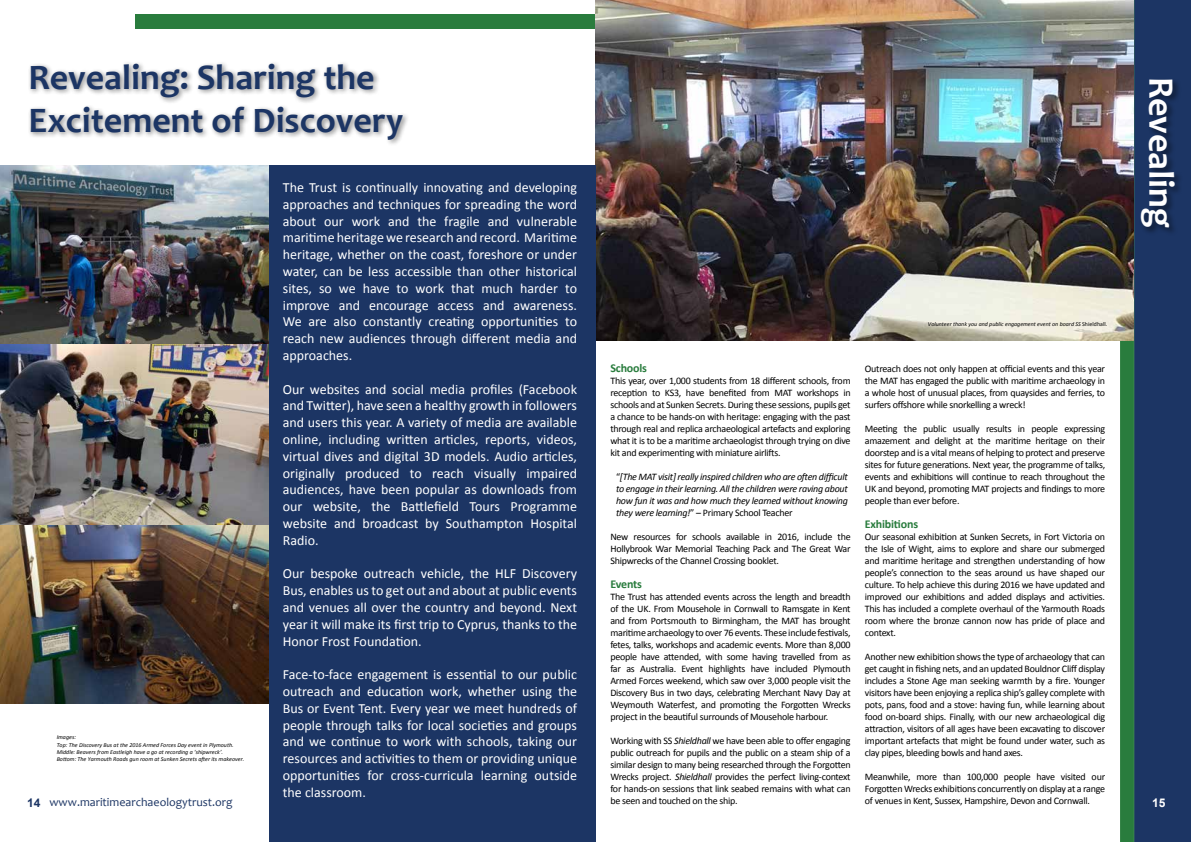
<style>
.page{position:relative;width:1191px;height:842px;background:#fff}
.page>*{position:absolute;margin:0;border:0;box-sizing:border-box;transform-origin:0 0}
.t1{font:700 36px/43.2px "Candara";color:#1c3564}
.t2{font:700 36px "Candara";color:#fff}
.t3{font:14px/16.8px "Calibri";color:#fff;text-align:justify}
.t4{font:12px "Candara";color:#1c3564}
.t5{font:700 12px "Calibri";letter-spacing:-.015em;color:#297c3d}
.t6{font:700 12px "Arial";color:#fff}
.t7{font:10px/12px "Calibri";letter-spacing:-.025em;color:#000;text-align:justify}
.t8{font:italic 10px/12px "Calibri";letter-spacing:-.025em;color:#000;text-align:justify}
.t9{font:italic 6px/7.2px "Calibri";color:#000}
.s1{font-style:normal}
.s2{font-style:italic}
.s3{font-family:"Arial";font-weight:700}
</style>
<div class="page">
<div style="left:1134px;top:0;width:57px;height:842px;background:#1c3564"></div>
<svg style="left:1120px;top:0;width:14px;height:842px;background:#2f7d41"></svg>
<div style="left:135px;top:14px;width:460px;height:14px;background:#297c3d"></div>
<img style="left:595px;top:0;width:538px;height:340px">
<div style="left:1139px;top:78px;width:44px;height:159px;background:#000;opacity:.5"></div>
<img style="left:0;top:166px;width:269px;height:537px">
<div style="left:269px;top:166px;width:326px;height:676px;background:#1c3564"></div>
<div style="left:27px;top:60px;width:383px;height:87px;background:#000;opacity:.5"></div>
<h1 class="t1" style="left:28px;top:55px;width:376px">Revealing: Sharing the<br>Excitement of Discovery</h1>
<h1 class="t2" style="left:1183px;top:77px;width:153px;rotate:90deg">Revealing</h1>
<p class="t3" style="left:283px;top:178px;width:296px">The Trust is continually innovating and developing approaches and techniques for spreading the word about our work and the fragile and vulnerable maritime heritage we research and record. Maritime heritage, whether on the coast, foreshore or under water, can be less accessible than other historical sites, so we have to work that much harder to improve and encourage access and awareness.<br>We are also constantly creating opportunities to reach new audiences through different media and approaches.</p>
<p class="t3" style="left:283px;top:380px;width:296px">Our websites and social media profiles (Facebook and Twitter), have seen a healthy growth in followers and users this year. A variety of media are available online, including written articles, reports, videos, virtual dives and digital 3D models. Audio articles, originally produced to reach visually impaired audiences, have been popular as downloads from our website, the Battlefield Tours Programme website and broadcast by Southampton Hospital Radio.</p>
<h2 class="t3" style="left:283px;top:565px;width:296px">Our bespoke outreach vehicle, the HLF Discovery Bus, enables us to get out and about at public events and venues all over the country and beyond. Next year it will make its first trip to Cyprus, thanks to the Honor Frost Foundation.</h2>
<p class="t3" style="left:283px;top:666px;width:296px">Face-to-face engagement is essential to our public outreach and education work, whether using the Bus or Event Tent. Every year we meet hundreds of people through talks for local societies and groups and we continue to work with schools, taking our resources and activities to them or providing unique opportunities for cross-curricula learning outside the classroom.</p>
<p class="t9" style="left:928px;top:320px;width:181px">Volunteer thank you and public engagement event on board SS <span class="s1">Shieldhall.</span></p>
<p class="t5" style="left:610px;top:360px;width:38px">Schools</p>
<p class="t7" style="left:610px;top:374px;width:242px">This year, over 1,000 students from 18 different schools, from reception to KS3, have benefited from MAT workshops in schools and at Sunken Secrets. During these sessions, pupils get a chance to be hands-on with heritage: engaging with the past through real and replica archaeological artefacts and exploring what it is to be a maritime archaeologist through trying on dive kit and experimenting with miniature airlifts.</p>
<p class="t8" style="left:616px;top:470px;width:233px"><span class="s1">“</span>[The MAT visit] really inspired children who are often difficult to engage in their learning. All the children were raving about how fun it was and how much they learned without knowing they were learning!<span class="s1">” – Primary School Teacher</span></p>
<p class="t7" style="left:610px;top:530px;width:242px">New resources for schools available in 2016, include the Hollybrook War Memorial Teaching Pack and The Great War Shipwrecks of the Channel Crossing booklet.</p>
<p class="t5" style="left:610px;top:576px;width:33px">Events</p>
<p class="t7" style="left:610px;top:590px;width:242px">The Trust has attended events across the length and breadth of the UK. From Mousehole in Cornwall to Ramsgate in Kent and from Portsmouth to Birmingham, the MAT has brought maritime archaeology to over 76 events. These include festivals, fetes, talks, workshops and academic events. More than 8,000 people have attended, with some having travelled from as far as Australia. Event highlights have included Plymouth Armed Forces weekend, which saw over 3,000 people visit the Discovery Bus in two days, celebrating Merchant Navy Day at Weymouth Waterfest, and promoting the Forgotten Wrecks project in the beautiful surrounds of Mousehole harbour.</p>
<p class="t7" style="left:610px;top:734px;width:242px">Working with SS <span class="s2">Shieldhall</span> we have been able to offer engaging public outreach for pupils and the public on a steam ship of a similar design to many being researched through the Forgotten Wrecks project. <span class="s2">Shieldhall</span> provides the perfect living-context for hands-on sessions that link seabed remains with what can be seen and touched on the ship.</p>
<p class="t7" style="left:865px;top:362px;width:242px">Outreach does not only happen at official events and this year the MAT has engaged the public with maritime archaeology in a whole host of unusual places, from quaysides and ferries, to surfers offshore while snorkelling a wreck!</p>
<p class="t7" style="left:865px;top:422px;width:242px">Meeting the public usually results in people expressing amazement and delight at the maritime heritage on their doorstep and is a vital means of helping to protect and preserve sites for future generations. Next year, the programme of talks, events and exhibitions will continue to reach throughout the UK and beyond, promoting MAT projects and findings to more people than ever before.</p>
<p class="t5" style="left:865px;top:516px;width:55px">Exhibitions</p>
<p class="t7" style="left:865px;top:530px;width:242px">Our seasonal exhibition at Sunken Secrets, in Fort Victoria on the Isle of Wight, aims to explore and share our submerged and maritime heritage and strengthen understanding of how people’s connection to the seas around us have shaped our culture. To help achieve this during 2016 we have updated and improved our exhibitions and added displays and activities.<br>This has included a complete overhaul of the Yarmouth Roads room where the bronze cannon now has pride of place and context.</p>
<p class="t7" style="left:865px;top:650px;width:242px">Another new exhibition shows the type of archaeology that can get caught in fishing nets, and an updated Bouldnor Cliff display includes a Stone Age man seeking warmth by a fire. Younger visitors have been enjoying a replica ship’s galley complete with pots, pans, food and a stove: having fun, while learning about food on-board ships. Finally, with our new archaeological dig attraction, visitors of all ages have been excavating to discover important artefacts that might be found under water, such as clay pipes, bleeding bowls and hand axes.</p>
<p class="t7" style="left:865px;top:770px;width:242px">Meanwhile, more than 100,000 people have visited our Forgotten Wrecks exhibitions concurrently on display at a range of venues in Kent, Sussex, Hampshire, Devon and Cornwall.</p>
<p class="t9" style="left:57px;top:734px;width:189px">Images:<br>Top: The Discovery Bus at the 2016 Armed Forces Day event in Plymouth.<br>Middle: Beavers from Eastleigh have a go at recording a ‘shipwreck’.<br>Bottom: The Yarmouth Roads gun room at Sunken Secrets after its makeover.</p>
<p class="t4" style="left:27px;top:794px;width:207px"><span class="s3">14</span> www.maritimearchaeologytrust.org</p>
<p class="t6" style="left:1152px;top:794px;width:15px">15</p>
</div>
